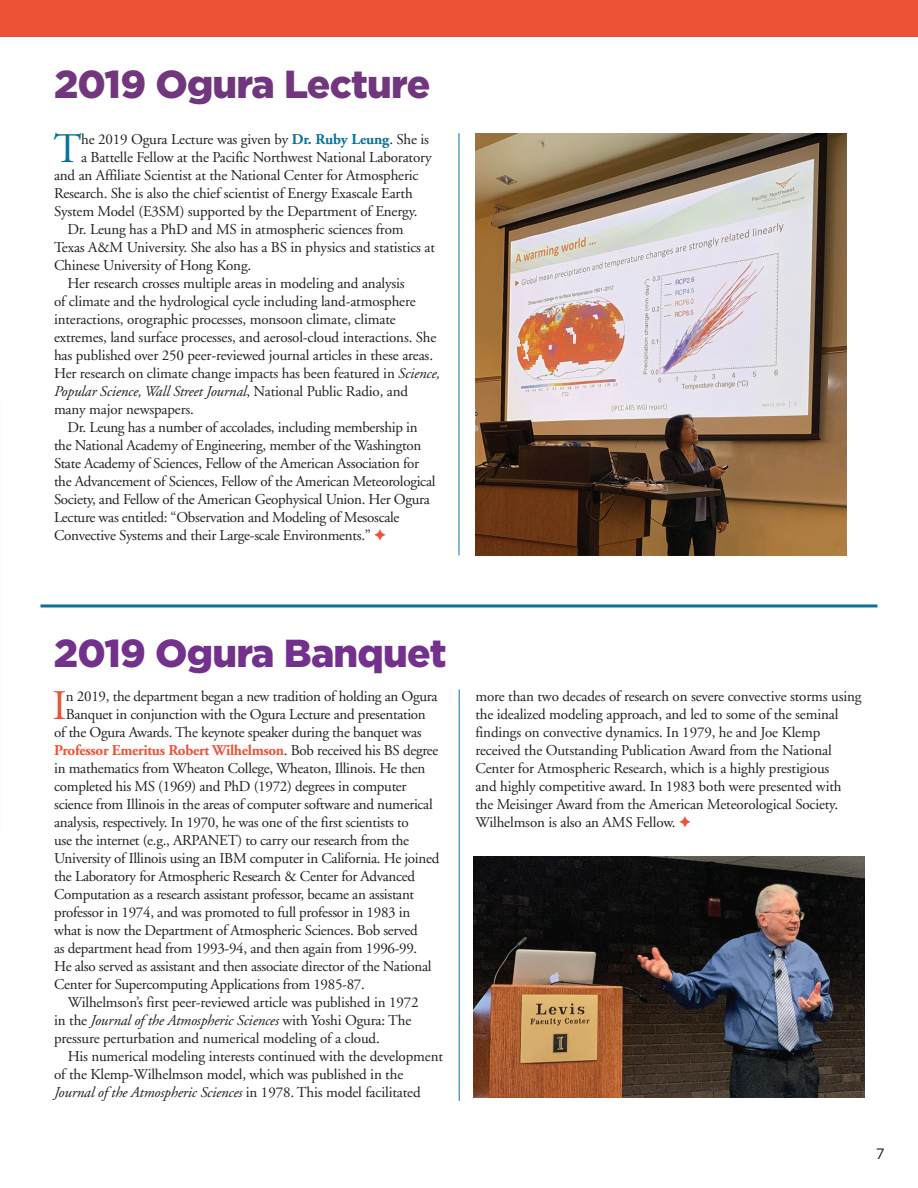
<style>
.page{position:relative;width:918px;height:1188px;background:#fff}
.page>*{position:absolute;margin:0;border:0;box-sizing:border-box;transform-origin:0 0}
.t1{font:42.15px "Adobe Garamond";color:#087399}
.t2{font:42.15px "Adobe Garamond";color:#ed5136}
.t3{font:900 39px "Gotham";letter-spacing:-.02em;color:#71367d}
.t4{font:900 39px "Gotham";letter-spacing:-.02em;color:#73308c}
.t5{font:15px/18px "Adobe Garamond";letter-spacing:-.02em;color:#231f20}
.t6{font:700 15px "Adobe Garamond";letter-spacing:-.02em;color:#ed5136}
.t7{font:15px "Gotham";color:#231f20}
.s1{font-weight:700;color:#087399}
.s2{font-style:italic}
.s3{color:#ed5136}
.s4{font-weight:400;color:#231f20}
</style>
<div class="page">
<div style="left:0;top:0;width:918px;height:37px;background:#ed5136"></div>
<hr style="left:459px;top:133px;width:1px;height:422px;background:#087399">
<hr style="left:459px;top:690px;width:1px;height:411px;background:#087399">
<hr style="left:40px;top:604px;width:838px;height:3px;background:#087399">
<img style="left:475px;top:133px;width:372px;height:422px">
<img style="left:474px;top:857px;width:390px;height:241px">
<p class="t3" style="left:54px;top:58px;width:378px">2019 Ogura Lecture</p>
<p class="t1" style="left:54px;top:126px;width:29px">T</p>
<p class="t5" style="left:81px;top:131px;width:349px">he 2019 Ogura Lecture was given by <span class="s1">Dr. Ruby Leung</span>. She is</p>
<p class="t5" style="left:81px;top:149px;width:352px">a Battelle Fellow at the Pacific Northwest National Laboratory</p>
<p class="t5" style="left:54px;top:167px;width:366px">and an Affiliate Scientist at the National Center for Atmospheric</p>
<p class="t5" style="left:54px;top:185px;width:360px">Research. She is also the chief scientist of Energy Exascale Earth</p>
<p class="t5" style="left:54px;top:203px;width:365px">System Model (E3SM) supported by the Department of Energy.</p>
<p class="t5" style="left:54px;top:221px;width:383px;text-indent:14px">Dr. Leung has a PhD and MS in atmospheric sciences from<br>Texas A&amp;M University. She also has a BS in physics and statistics at<br>Chinese University of Hong Kong.</p>
<p class="t5" style="left:54px;top:275px;width:388px;text-indent:14px">Her research crosses multiple areas in modeling and analysis<br>of climate and the hydrological cycle including land-atmosphere interactions, orographic processes, monsoon climate, climate extremes, land surface processes, and aerosol-cloud interactions. She has published over 250 peer-reviewed journal articles in these areas.<br>Her research on climate change impacts has been featured in <span class="s2">Science, Popular Science, Wall Street Journal</span>, National Public Radio, and many major newspapers.</p>
<p class="t5" style="left:54px;top:419px;width:383px;text-indent:14px">Dr. Leung has a number of accolades, including membership in the National Academy of Engineering, member of the Washington State Academy of Sciences, Fellow of the American Association for the Advancement of Sciences, Fellow of the American Meteorological Society, and Fellow of the American Geophysical Union. Her Ogura Lecture was entitled: “Observation and Modeling of Mesoscale Convective Systems and their Large-scale Environments.” <span class="s3">✦</span></p>
<p class="t4" style="left:54px;top:627px;width:394px">2019 Ogura Banquet</p>
<p class="t2" style="left:53px;top:683px;width:16px">I</p>
<p class="t5" style="left:66px;top:687px;width:373px">n 2019, the department began a new tradition of holding an Ogura</p>
<p class="t5" style="left:66px;top:705px;width:361px">Banquet in conjunction with the Ogura Lecture and presentation</p>
<p class="t5" style="left:54px;top:723px;width:369px">of the Ogura Awards. The keynote speaker during the banquet was</p>
<p class="t6" style="left:54px;top:742px;width:386px">Professor Emeritus Robert Wilhelmson<span class="s4">. Bob received his BS degree</span></p>
<p class="t5" style="left:54px;top:759px;width:373px">in mathematics from Wheaton College, Wheaton, Illinois. He then</p>
<p class="t5" style="left:54px;top:777px;width:354px">completed his MS (1969) and PhD (1972) degrees in computer</p>
<p class="t5" style="left:54px;top:795px;width:380px">science from Illinois in the areas of computer software and numerical</p>
<p class="t5" style="left:54px;top:813px;width:356px">analysis, respectively. In 1970, he was one of the first scientists to</p>
<p class="t5" style="left:54px;top:831px;width:356px">use the internet (e.g., ARPANET) to carry our research from the</p>
<p class="t5" style="left:54px;top:849px;width:387px">University of Illinois using an IBM computer in California. He joined</p>
<p class="t5" style="left:54px;top:867px;width:362px">the Laboratory for Atmospheric Research &amp; Center for Advanced</p>
<p class="t5" style="left:54px;top:885px;width:362px">Computation as a research assistant professor, became an assistant</p>
<p class="t5" style="left:54px;top:903px;width:358px">professor in 1974, and was promoted to full professor in 1983 in</p>
<p class="t5" style="left:54px;top:921px;width:365px">what is now the Department of Atmospheric Sciences. Bob served</p>
<p class="t5" style="left:54px;top:939px;width:365px">as department head from 1993-94, and then again from 1996-99.</p>
<p class="t5" style="left:54px;top:957px;width:379px">He also served as assistant and then associate director of the National</p>
<p class="t5" style="left:54px;top:975px;width:312px">Center for Supercomputing Applications from 1985-87.</p>
<p class="t5" style="left:54px;top:993px;width:366px;text-indent:14px">Wilhelmson’s first peer-reviewed article was published in 1972 in the <span class="s2">Journal of the Atmospheric Sciences</span> with Yoshi Ogura: The pressure perturbation and numerical modeling of a cloud.</p>
<p class="t5" style="left:54px;top:1047px;width:390px;text-indent:14px">His numerical modeling interests continued with the development of the Klemp-Wilhelmson model, which was published in the<br><span class="s2">Journal of the Atmospheric Sciences</span> in 1978. This model facilitated</p>
<p class="t5" style="left:475px;top:687px;width:388px">more than two decades of research on severe convective storms using the idealized modeling approach, and led to some of the seminal findings on convective dynamics. In 1979, he and Joe Klemp received the Outstanding Publication Award from the National Center for Atmospheric Research, which is a highly prestigious<br>and highly competitive award. In 1983 both were presented with the Meisinger Award from the American Meteorological Society.<br>Wilhelmson is also an AMS Fellow. <span class="s3">✦</span></p>
<p class="t7" style="left:876px;top:1145px;width:10px">7</p>
</div>
